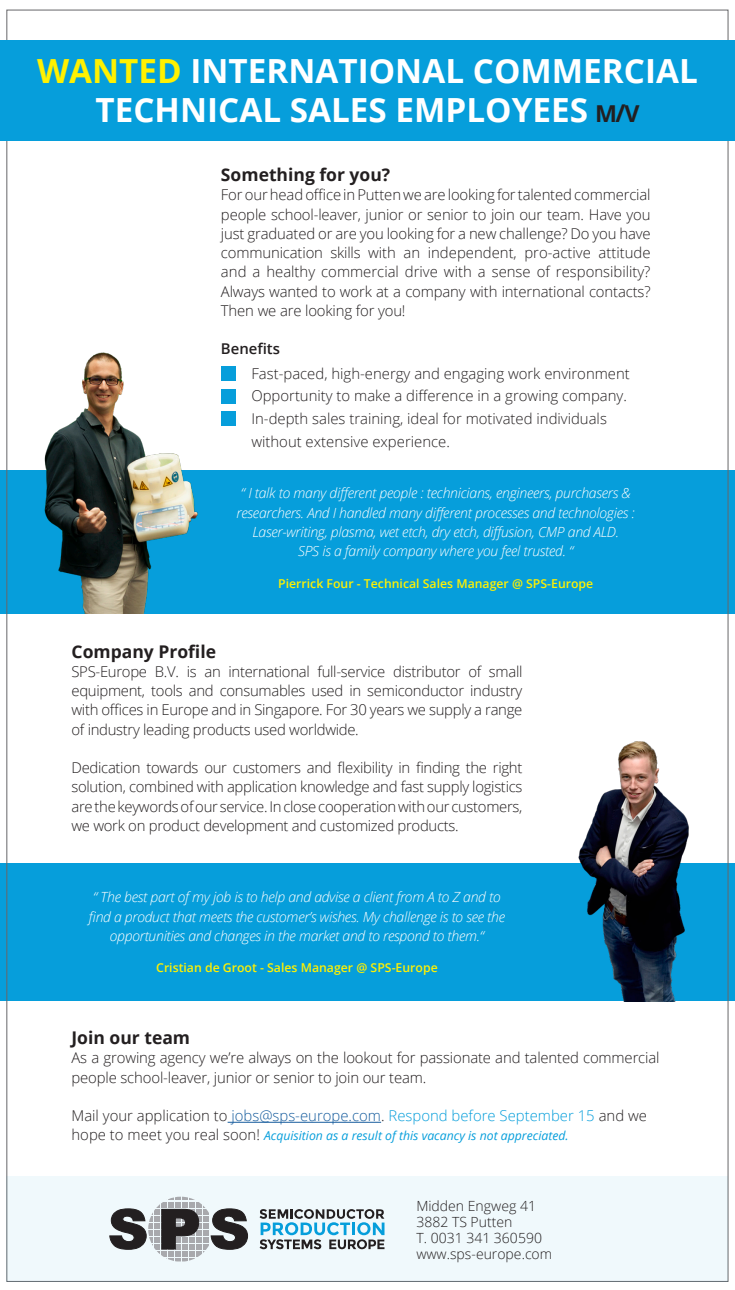
<style>
.page{position:relative;width:735px;height:1290px;background:#fff}
.page>*{position:absolute;margin:0;border:0;box-sizing:border-box;transform-origin:0 0}
.t1{font:700 33.25px "Open Sans";color:#fff}
.t2{font:700 17.5px "Open Sans";color:#231f20}
.t3{font:300 14.88px/19.2px "Open Sans";letter-spacing:-.01em;color:#231f20;text-align:justify}
.t4{font:600 14.88px "Open Sans";color:#231f20}
.t5{font:italic 300 14px/19.2px "Open Sans";letter-spacing:-.02em;color:#fff;text-align:center}
.t6{font:300 14px "Open Sans";color:#231f20}
.t7{font:600 12.25px "Open Sans";color:#fff101}
.t8{font:italic 12.25px "Open Sans";color:#069edb}
.s1{color:#fff101}
.s2{font-size:23.28px;color:#231f20}
.s3{font-size:24.5px;color:#231f20}
.s4{color:#175d9e}
.s5{color:#069edb}
.s6{font-weight:300;font-style:normal;font-size:14.88px;color:#231f20}
</style>
<div class="page">
<div style="left:0;top:863px;width:734px;height:138px;background:#069edb"></div>
<div style="left:0;top:470px;width:734px;height:143px;background:#069edb"></div>
<div style="left:7px;top:1176px;width:720px;height:105px;background:#f0f9fc"></div>
<div style="left:0;top:40px;width:734px;height:100px;background:#069edb"></div>
<hr style="left:227px;top:1122px;width:154px;height:1px;background:#175d9e">
<img style="left:578px;top:741px;width:111px;height:260px">
<svg style="left:109px;top:1196px;width:139px;height:65px"></svg>
<svg style="left:259px;top:1209px;width:125px;height:40px"></svg>
<img style="left:44px;top:352px;width:154px;height:261px">
<div style="left:221px;top:366px;width:15px;height:15px;background:#069edb"></div>
<div style="left:221px;top:389px;width:15px;height:15px;background:#069edb"></div>
<div style="left:221px;top:411px;width:15px;height:15px;background:#069edb"></div>
<p class="t1" style="left:37px;top:47px;width:662px"><span class="s1">WANTED</span> INTERNATIONAL COMMERCIAL</p>
<p class="t1" style="left:95px;top:87px;width:545px">TECHNICAL SALES EMPLOYEES <span class="s2">m</span><span class="s3">/</span><span class="s2">v</span></p>
<p class="t2" style="left:221px;top:162px;width:171px">Something for you?</p>
<p class="t3" style="left:221px;top:185px;width:431px">For our head office in Putten we are looking for talented commercial people school-leaver, junior or senior to join our team. Have you just graduated or are you looking for a new challenge? Do you have communication skills with an independent, pro-active attitude and a healthy commercial drive with a sense of responsibility?<br>Always wanted to work at a company with international contacts?<br>Then we are looking for you!</p>
<p class="t4" style="left:221px;top:339px;width:61px">Benefits</p>
<p class="t3" style="left:251px;top:363px;width:380px">Fast-paced, high-energy and engaging work environment</p>
<p class="t3" style="left:251px;top:386px;width:377px">Opportunity to make a difference in a growing company.</p>
<p class="t3" style="left:251px;top:409px;width:357px">In-depth sales training, ideal for motivated individuals</p>
<p class="t3" style="left:251px;top:431px;width:200px">without extensive experience.</p>
<p class="t5" style="left:236px;top:483px;width:399px">“ I talk to many different people : technicians, engineers, purchasers &amp; researchers. And I handled many different processes and technologies :<br>Laser-writing, plasma, wet etch, dry etch, diffusion, CMP and ALD.</p>
<p class="t5" style="left:298px;top:541px;width:277px">SPS is a family company where you feel trusted. “</p>
<p class="t7" style="left:278px;top:575px;width:316px">Pierrick Four - Technical Sales Manager @ SPS-Europe</p>
<p class="t2" style="left:71px;top:639px;width:146px">Company Profile</p>
<p class="t3" style="left:71px;top:661px;width:452px">SPS-Europe B.V. is an international full-service distributor of small equipment, tools and consumables used in semiconductor industry with offices in Europe and in Singapore. For 30 years we supply a range of industry leading products used worldwide.</p>
<p class="t3" style="left:71px;top:758px;width:452px">Dedication towards our customers and flexibility in finding the right solution, combined with application knowledge and fast supply logistics are the keywords of our service. In close cooperation with our customers, we work on product development and customized products.</p>
<p class="t5" style="left:89px;top:887px;width:417px">“ The best part of my job is to help and advise a client from A to Z and to find a product that meets the customer’s wishes. My challenge is to see the opportunities and changes in the market and to respond to them.“</p>
<p class="t7" style="left:156px;top:959px;width:283px">Cristian de Groot - Sales Manager @ SPS-Europe</p>
<p class="t2" style="left:71px;top:1025px;width:120px">Join our team</p>
<p class="t3" style="left:71px;top:1048px;width:589px">As a growing agency we’re always on the lookout for passionate and talented commercial people school-leaver, junior or senior to join our team.</p>
<p class="t3" style="left:71px;top:1106px;width:576px">Mail your application to <span class="s4">jobs@sps-europe.com</span>. <span class="s5">Respond before September 15</span> and we</p>
<p class="t8" style="left:71px;top:1127px;width:498px"><span class="s6">hope to meet you real soon!</span> Acquisition as a result of this vacancy is not appreciated.</p>
<p class="t6" style="left:416px;top:1197px;width:121px">Midden Engweg 41</p>
<p class="t6" style="left:416px;top:1212px;width:97px">3882 TS Putten</p>
<p class="t6" style="left:416px;top:1228px;width:127px">T. 0031 341 360590</p>
<p class="t6" style="left:416px;top:1244px;width:137px">www.sps-europe.com</p>
</div>
